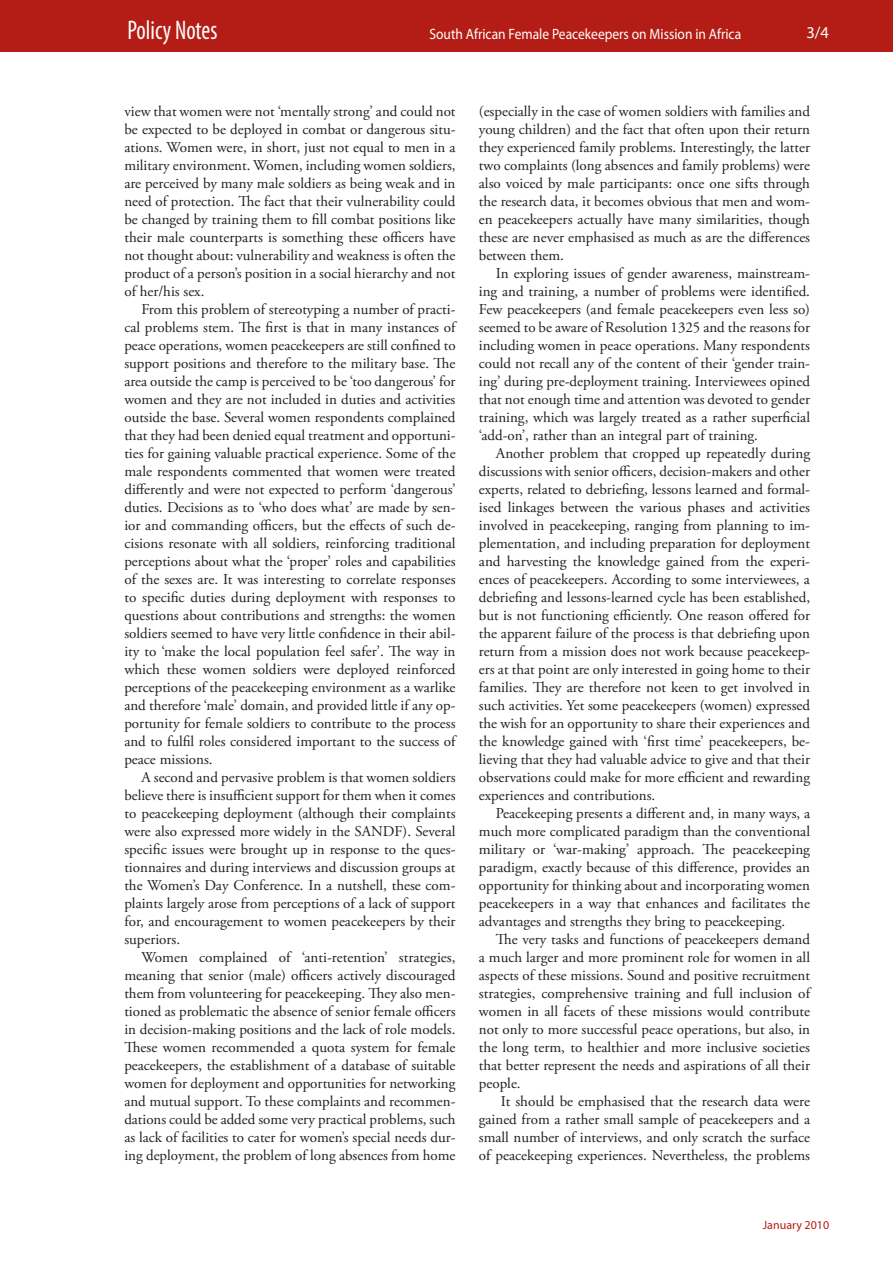
<style>
.page{position:relative;width:893px;height:1263px;background:#fff}
.page>*{position:absolute;margin:0;border:0;box-sizing:border-box;transform-origin:0 0}
.t1{font:condensed 27px "Myriad Pro";color:#fff;scale:.9 1}
.r2{font:16.5px "Myriad Pro";color:#fff}
.b1{font:15px/18px "Adobe Garamond Pro";color:#231f20;text-align:justify}
.Fotnotstext{font:15px/18px "Adobe Garamond Pro";color:#231f20;text-align:justify}
.t2{font:15px "Myriad Pro";color:#fff;scale:.9 1}
.t3{font:12px "Myriad Pro";color:#b41d15}
</style>
<div class="page">
<div style="left:0;top:0;width:893px;height:51px;background:#b41d15"></div>
<h1 class="t1" style="left:128px;top:13px;width:101px">Policy Notes</h1>
<p class="t2" style="left:429px;top:25px;width:348px">South African Female Peacekeepers on Mission in Africa</p>
<p class="r2" style="left:806px;top:22px;width:24px">3/4</p>
<p class="Fotnotstext" style="left:124px;top:103px;width:333px">view that women were not ‘mentally strong’ and could not be expected to be deployed in combat or dangerous situ&shy;ations. Women were, in short, just not equal to men in a military environment. Women, including women soldiers, are perceived by many male soldiers as being weak and in need of protection. The fact that their vulnerability could be changed by training them to fill combat positions like their male counterparts is something these officers have not thought about: vulnerability and weakness is often the product of a person’s position in a social hierarchy and not of her/his sex.</p>
<p class="b1" style="left:124px;top:301px;width:333px;text-indent:17px">From this problem of stereotyping a number of practi&shy;cal problems stem. The first is that in many instances of peace operations, women peacekeepers are still confined to support positions and therefore to the military base. The area outside the camp is perceived to be ‘too dangerous’ for women and they are not included in duties and activities outside the base. Several women respondents complained that they had been denied equal treatment and opportuni&shy;ties for gaining valuable practical experience. Some of the male respondents commented that women were treated differently and were not expected to perform ‘dangerous’ duties. Decisions as to ‘who does what’ are made by sen&shy;ior and commanding officers, but the effects of such de&shy;cisions resonate with all soldiers, reinforcing traditional perceptions about what the ‘proper’ roles and capabilities of the sexes are. It was interesting to correlate responses to specific duties during deployment with responses to questions about contributions and strengths: the women soldiers seemed to have very little confidence in their abil&shy;ity to ‘make the local population feel safer’. The way in which these women soldiers were deployed reinforced perceptions of the peacekeeping environment as a warlike and therefore ‘male’ domain, and provided little if any op&shy;portunity for female soldiers to contribute to the process and to fulfil roles considered important to the success of peace missions.</p>
<p class="b1" style="left:124px;top:769px;width:333px;text-indent:17px">A second and pervasive problem is that women soldiers believe there is insufficient support for them when it comes to peacekeeping deployment (although their complaints were also expressed more widely in the SANDF). Several specific issues were brought up in response to the ques&shy;tionnaires and during interviews and discussion groups at the Women’s Day Conference. In a nutshell, these com&shy;plaints largely arose from perceptions of a lack of support for, and encouragement to women peacekeepers by their superiors.</p>
<p class="b1" style="left:124px;top:949px;width:333px;text-indent:17px">Women complained of ‘anti-retention’ strategies, meaning that senior (male) officers actively discouraged them from volunteering for peacekeeping. They also men&shy;tioned as problematic the absence of senior female officers in decision-making positions and the lack of role models.<br>These women recommended a quota system for female peacekeepers, the establishment of a database of suitable women for deployment and opportunities for networking and mutual support. To these complaints and recommen&shy;dations could be added some very practical problems, such as lack of facilities to cater for women’s special needs dur&shy;ing deployment, the problem of long absences from home</p>
<p class="b1" style="left:479px;top:103px;width:333px">(especially in the case of women soldiers with families and young children) and the fact that often upon their return they experienced family problems. Interestingly, the latter two complaints (long absences and family problems) were also voiced by male participants: once one sifts through the research data, it becomes obvious that men and wom&shy;en peacekeepers actually have many similarities, though these are never emphasised as much as are the differences between them.</p>
<p class="b1" style="left:479px;top:265px;width:333px;text-indent:17px">In exploring issues of gender awareness, mainstream&shy;ing and training, a number of problems were identified.<br>Few peacekeepers (and female peacekeepers even less so) seemed to be aware of Resolution 1325 and the reasons for including women in peace operations. Many respondents could not recall any of the content of their ‘gender train&shy;ing’ during pre-deployment training. Interviewees opined that not enough time and attention was devoted to gender training, which was largely treated as a rather superficial ‘add-on’, rather than an integral part of training.</p>
<p class="b1" style="left:479px;top:445px;width:333px;text-indent:17px">Another problem that cropped up repeatedly during discussions with senior officers, decision-makers and other experts, related to debriefing, lessons learned and formal&shy;ised linkages between the various phases and activities involved in peacekeeping, ranging from planning to im&shy;plementation, and including preparation for deployment and harvesting the knowledge gained from the experi&shy;ences of peacekeepers. According to some interviewees, a debriefing and lessons-learned cycle has been established, but is not functioning efficiently. One reason offered for the apparent failure of the process is that debriefing upon return from a mission does not work because peacekeep&shy;ers at that point are only interested in going home to their families. They are therefore not keen to get involved in such activities. Yet some peacekeepers (women) expressed the wish for an opportunity to share their experiences and the knowledge gained with ‘first time’ peacekeepers, be&shy;lieving that they had valuable advice to give and that their observations could make for more efficient and rewarding experiences and contributions.</p>
<p class="b1" style="left:479px;top:805px;width:333px;text-indent:17px">Peacekeeping presents a different and, in many ways, a much more complicated paradigm than the conventional military or ‘war-making’ approach. The peacekeeping paradigm, exactly because of this difference, provides an opportunity for thinking about and incorporating women peacekeepers in a way that enhances and facilitates the advantages and strengths they bring to peacekeeping.</p>
<p class="b1" style="left:479px;top:931px;width:333px;text-indent:17px">The very tasks and functions of peacekeepers demand a much larger and more prominent role for women in all aspects of these missions. Sound and positive recruitment strategies, comprehensive training and full inclusion of women in all facets of these missions would contribute not only to more successful peace operations, but also, in the long term, to healthier and more inclusive societies that better represent the needs and aspirations of all their people.</p>
<p class="b1" style="left:479px;top:1093px;width:333px;text-indent:22px">It should be emphasised that the research data were gained from a rather small sample of peacekeepers and a small number of interviews, and only scratch the surface of peacekeeping experiences. Nevertheless, the problems</p>
<p class="t3" style="left:763px;top:1217px;width:68px">January 2010</p>
</div>
